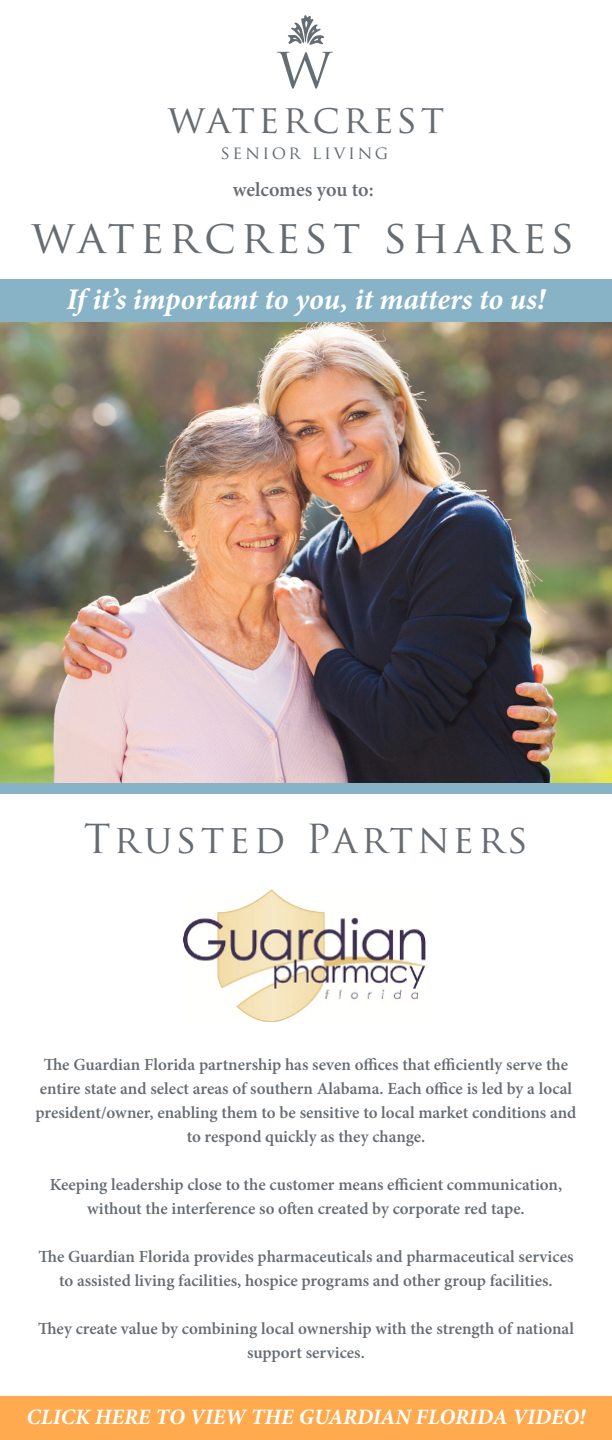
<style>
.page{position:relative;width:612px;height:1440px;background:#fff}
.page>*{position:absolute;margin:0;border:0;box-sizing:border-box;transform-origin:0 0}
.t1{font:56.6px "Trajan Pro";color:#656c72}
.t2{font:45.1px "Trajan Pro";letter-spacing:.1em;color:#656c72}
.t3{font:39px "Trajan Pro";letter-spacing:.1em;color:#656c72}
.t4{font:38.7px "Trajan Pro";letter-spacing:.085em;color:#656c72}
.t5{font:italic 700 30px "Minion Pro";letter-spacing:-.005em;color:#fff}
.t6{font:italic 700 22px "Minion Pro";color:#fff}
.t7{font:600 20.1px "Minion Pro";letter-spacing:-.005em;color:#656c72}
.t8{font:17.9px "Trajan Pro";letter-spacing:.14em;color:#656c72}
.t9{font:600 17px/24px "Minion Pro";color:#656c72;text-align:center}
</style>
<div class="page">
<div style="left:0;top:279px;width:612px;height:43px;background:#88b3c6"></div>
<svg style="left:288px;top:15px;width:36px;height:30px"></svg>
<div style="left:0;top:1397px;width:612px;height:43px;background:#ffaa4e"></div>
<img style="left:0;top:322px;width:612px;height:462px">
<div style="left:0;top:784px;width:612px;height:10px;background:#88b3c6"></div>
<img style="left:184px;top:890px;width:244px;height:132px">
<h1 class="t1" style="left:277px;top:31px;width:56px">w</h1>
<h3 class="t4" style="left:168px;top:94px;width:278px">watercrest</h3>
<p class="t8" style="left:221px;top:141px;width:169px">senior living</p>
<p class="t7" style="left:233px;top:176px;width:142px">welcomes you to:</p>
<h2 class="t2" style="left:32px;top:208px;width:545px">watercrest shares</h2>
<h3 class="t5" style="left:67px;top:278px;width:480px">If it’s important to you, it matters to us!</h3>
<h3 class="t3" style="left:84px;top:814px;width:446px">Trusted Partners</h3>
<p class="t9" style="left:36px;top:1052px;width:542px">The Guardian Florida partnership has seven offices that efficiently serve the entire state and select areas of southern Alabama. Each office is led by a local president/owner, enabling them to be sensitive to local market conditions and to respond quickly as they change.</p>
<p class="t9" style="left:50px;top:1172px;width:514px">Keeping leadership close to the customer means efficient communication, without the interference so often created by corporate red tape.</p>
<p class="t9" style="left:38px;top:1244px;width:537px">The Guardian Florida provides pharmaceuticals and pharmaceutical services to assisted living facilities, hospice programs and other group facilities.</p>
<p class="t9" style="left:38px;top:1316px;width:537px">They create value by combining local ownership with the strength of national support services.</p>
<p class="t6" style="left:26px;top:1402px;width:561px">CLICK HERE TO VIEW THE GUARDIAN FLORIDA VIDEO!</p>
</div>
